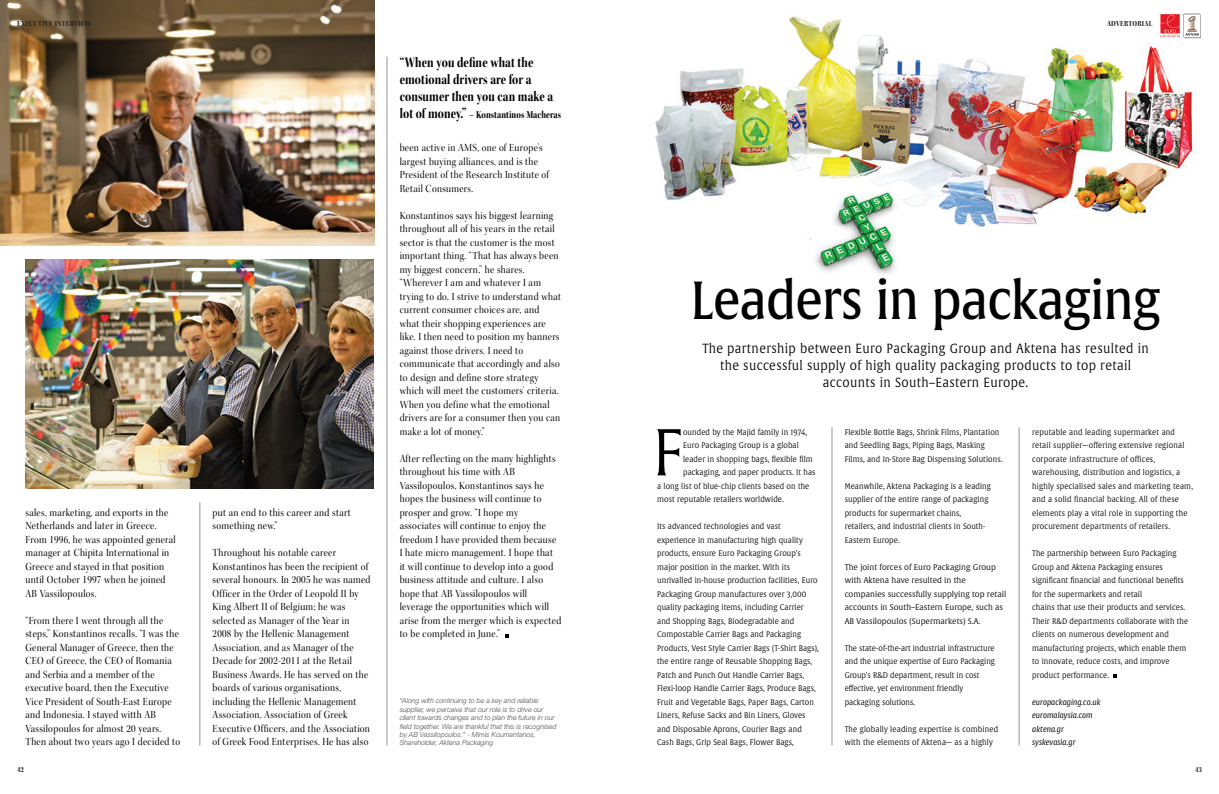
<style>
.page{position:relative;width:1219px;height:794px;background:#fff}
.page>*{position:absolute;margin:0;border:0;box-sizing:border-box;transform-origin:0 0}
.Body_text{font:64.8px "Alverata PE Light";color:#010101;scale:.9 1}
.Body_text-2{font:52.6px "Alverata PE Medium";letter-spacing:-.02em;color:#010101;scale:.9 1}
.Pull_Quote{font:15px/17px "Kepler Std Bold Scn Disp";letter-spacing:.01em;color:#010101;scale:.9 1}
.Body_text-3{font:13px/17px "Alverata PE Light";letter-spacing:.03em;color:#010101;text-align:center;scale:.9 1}
.Body_text-4{font:11px/13.5px "Kepler Std Disp";letter-spacing:.03em;color:#010101;scale:.9 1}
.Pull_Quote-2{font:11px "Kepler Std Bold Scn Disp";letter-spacing:.005em;color:#010101;scale:.9 1}
.Body_text-5{font:8px/13.5px "Alverata PE Light";letter-spacing:.01em;color:#010101;scale:.9 1}
.Body_text-6{font:8px/13.5px "Alverata PE Light";letter-spacing:.01em;color:#010101}
.Body_text-7{font:italic 8px/13.5px "Alverata PE";letter-spacing:.01em;color:#010101;scale:.9 1}
.Top_Strap{font:8px "Kepler Std Bold Scn Disp";letter-spacing:.02em;color:#231f20}
.Supp_Comm{font:italic 300 7px/8.4px "Helvetica Neue LT Std";color:#4d4d4d}
.s1{font-size:15px}
</style>
<div class="page">
<hr style="left:387px;top:57px;width:1px;height:688px;background:#939598">
<img style="left:0;top:0;width:374px;height:245px">
<hr style="left:200px;top:502px;width:1px;height:243px;background:#939598">
<img style="left:26px;top:259px;width:348px;height:230px">
<img style="left:655px;top:12px;width:541px;height:262px">
<hr style="left:1019px;top:427px;width:1px;height:318px;background:#939598">
<hr style="left:832px;top:427px;width:1px;height:318px;background:#939598">
<svg style="left:1113px;top:674px;width:4px;height:4px"></svg>
<img style="left:1182px;top:13px;width:19px;height:26px">
<svg style="left:1160px;top:14px;width:20px;height:24px"></svg>
<p class="Top_Strap" style="left:17px;top:19px;width:75px">EXECUTIVE INTERVIEW</p>
<p class="Top_Strap" style="left:1107px;top:19px;width:47px">ADVERTORIAL</p>
<p class="Pull_Quote" style="left:400px;top:54px;width:172px">“When you define what the emotional drivers are for a consumer then you can make a</p>
<p class="Pull_Quote-2" style="left:400px;top:109px;width:181px"><span class="s1">lot of money.”</span> – Konstantinos Macheras</p>
<p class="Body_text-4" style="left:26px;top:506px;width:168px">sales, marketing, and exports in the<br>Netherlands and later in Greece.<br>From 1996, he was appointed general manager at Chipita International in<br>Greece and stayed in that position until October 1997 when he joined<br>AB Vassilopoulos.</p>
<p class="Body_text-4" style="left:26px;top:614px;width:173px">“From there I went through all the steps,” Konstantinos recalls. “I was the General Manager of Greece, then the CEO of Greece, the CEO of Romania and Serbia and a member of the executive board, then the Executive Vice President of South-East Europe and Indonesia. I stayed witth AB Vassilopoulos for almost 20 years.<br>Then about two years ago I decided to</p>
<p class="Body_text-4" style="left:213px;top:506px;width:155px">put an end to this career and start something new.”</p>
<p class="Body_text-4" style="left:213px;top:546px;width:177px">Throughout his notable career Konstantinos has been the recipient of several honours. In 2005 he was named Officer in the Order of Leopold II by King Albert II of Belgium; he was selected as Manager of the Year in 2008 by the Hellenic Management Association, and as Manager of the Decade for 2002-2011 at the Retail Business Awards. He has served on the boards of various organisations, including the Hellenic Management Association, Association of Greek Executive Officers, and the Association of Greek Food Enterprises. He has also</p>
<p class="Body_text-4" style="left:400px;top:141px;width:167px">been active in AMS, one of Europe’s largest buying alliances, and is the<br>President of the Research Institute of<br>Retail Consumers.</p>
<p class="Body_text-4" style="left:400px;top:209px;width:181px">Konstantinos says his biggest learning throughout all of his years in the retail sector is that the customer is the most important thing. “That has always been my biggest concern,” he shares. “Wherever I am and whatever I am trying to do, I strive to understand what current consumer choices are, and what their shopping experiences are like. I then need to position my banners against those drivers. I need to communicate that accordingly and also to design and define store strategy which will meet the customers’ criteria.<br>When you define what the emotional drivers are for a consumer then you can make a lot of money.”</p>
<p class="Body_text-4" style="left:400px;top:452px;width:181px">After reflecting on the many highlights throughout his time with AB Vassilopoulos, Konstantinos says he hopes the business will continue to prosper and grow. “I hope my associates will continue to enjoy the freedom I have provided them because I hate micro management. I hope that it will continue to develop into a good business attitude and culture. I also hope that AB Vassilopoulos will leverage the opportunities which will arise from the merger which is expected to be completed in June.”</p>
<p class="Supp_Comm" style="left:400px;top:696px;width:158px">“Along with continuing to be a key and reliable supplier, we perceive that our role is to drive our client towards changes and to plan the future in our field together. We are thankful that this is recognised by AB Vassilopoulos.” - Mimis Koumantanos, Shareholder, Aktena Packaging</p>
<p class="Body_text-2" style="left:690px;top:267px;width:524px">Leaders in packaging</p>
<p class="Body_text-3" style="left:702px;top:340px;width:498px">The partnership between Euro Packaging Group and Aktena has resulted in the successful supply of high quality packaging products to top retail accounts in South–Eastern Europe.</p>
<p class="Body_text" style="left:652px;top:412px;width:35px">F</p>
<p class="Body_text-5" style="left:683px;top:425px;width:139px">ounded by the Majid family in 1974,</p>
<p class="Body_text-5" style="left:683px;top:439px;width:130px">Euro Packaging Group is a global</p>
<p class="Body_text-5" style="left:683px;top:452px;width:146px">leader in shopping bags, flexible film</p>
<p class="Body_text-5" style="left:683px;top:466px;width:149px">packaging, and paper products. It has</p>
<p class="Body_text-5" style="left:657px;top:479px;width:171px">a long list of blue-chip clients based on the</p>
<p class="Body_text-5" style="left:657px;top:493px;width:142px">most reputable retailers worldwide.</p>
<p class="Body_text-5" style="left:657px;top:520px;width:181px">Its advanced technologies and vast experience in manufacturing high quality products, ensure Euro Packaging Group’s major position in the market. With its unrivalled in-house production facilities, Euro Packaging Group manufactures over 3,000 quality packaging items, including Carrier and Shopping Bags, Biodegradable and Compostable Carrier Bags and Packaging Products, Vest Style Carrier Bags (T-Shirt Bags), the entire range of Reusable Shopping Bags, Patch and Punch Out Handle Carrier Bags, Flexi-loop Handle Carrier Bags, Produce Bags, Fruit and Vegetable Bags, Paper Bags, Carton Liners, Refuse Sacks and Bin Liners, Gloves and Disposable Aprons, Courier Bags and Cash Bags, Grip Seal Bags, Flower Bags,</p>
<p class="Body_text-5" style="left:845px;top:425px;width:177px">Flexible Bottle Bags, Shrink Films, Plantation and Seedling Bags, Piping Bags, Masking<br>Films, and In-Store Bag Dispensing Solutions.</p>
<p class="Body_text-5" style="left:845px;top:479px;width:164px">Meanwhile, Aktena Packaging is a leading supplier of the entire range of packaging products for supermarket chains, retailers, and industrial clients in South-Eastern Europe.</p>
<p class="Body_text-6" style="left:845px;top:560px;width:163px">The joint forces of Euro Packaging Group with Aktena have resulted in the companies successfully supplying top retail accounts in South–Eastern Europe, such as AB Vassilopoulos (Supermarkets) S.A.</p>
<p class="Body_text-5" style="left:845px;top:641px;width:168px">The state-of-the-art industrial infrastructure and the unique expertise of Euro Packaging Group’s R&amp;D department, result in cost effective, yet environment friendly packaging solutions.</p>
<p class="Body_text-5" style="left:845px;top:722px;width:172px">The globally leading expertise is combined with the elements of Aktena— as a highly</p>
<p class="Body_text-5" style="left:1032px;top:425px;width:180px">reputable and leading supermarket and retail supplier—offering extensive regional corporate infrastructure of offices, warehousing, distribution and logistics, a highly specialised sales and marketing team, and a solid financial backing. All of these elements play a vital role in supporting the procurement departments of retailers.</p>
<p class="Body_text-5" style="left:1032px;top:547px;width:175px">The partnership between Euro Packaging Group and Aktena Packaging ensures significant financial and functional benefits for the supermarkets and retail<br>chains that use their products and services.<br>Their R&amp;D departments collaborate with the clients on numerous development and manufacturing projects, which enable them to innovate, reduce costs, and improve product performance.</p>
<p class="Body_text-7" style="left:1032px;top:695px;width:77px">europackaging.co.uk euromalaysia.com aktena.gr syskevasia.gr</p>
<p class="Top_Strap" style="left:17px;top:765px;width:8px">42</p>
<p class="Top_Strap" style="left:1195px;top:765px;width:8px">43</p>
</div>
